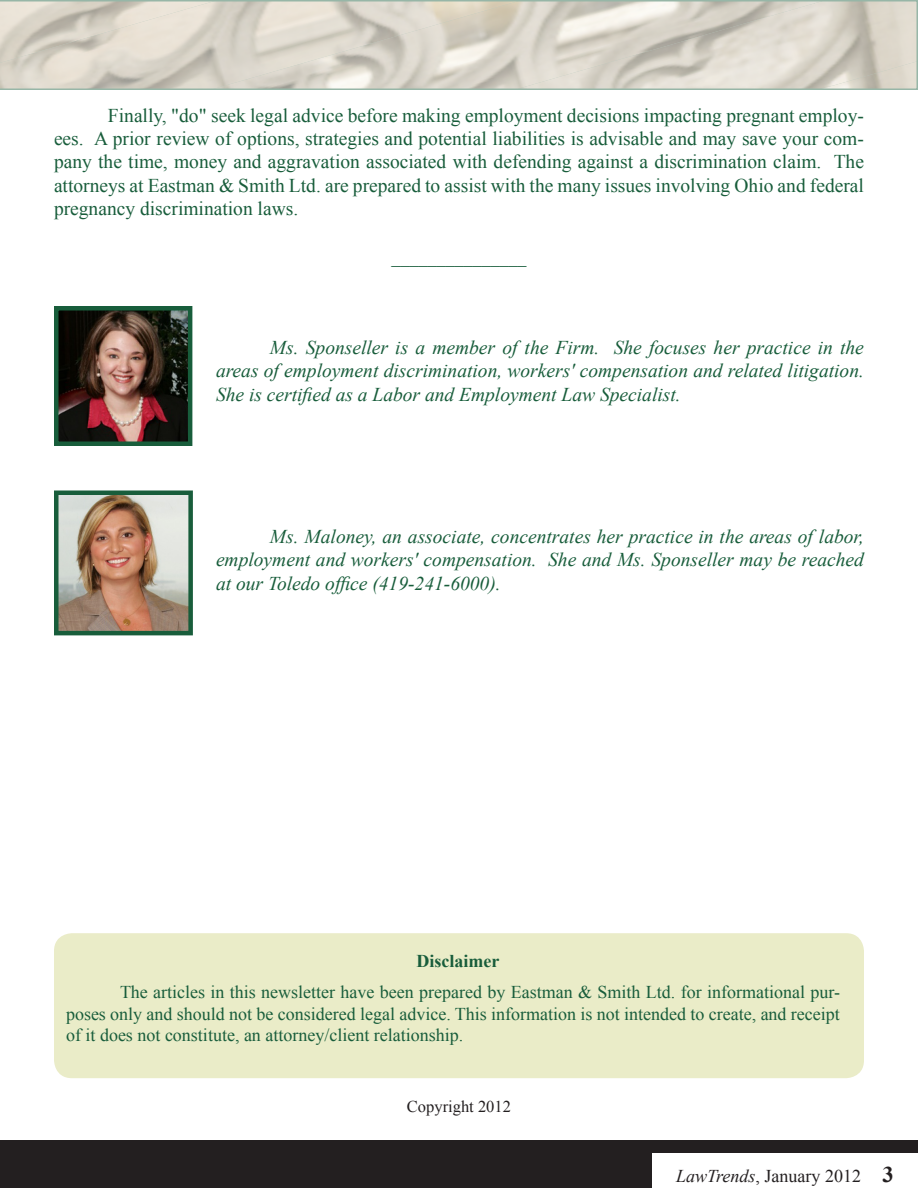
<style>
.page{position:relative;width:918px;height:1188px;background:#fff}
.page>*{position:absolute;margin:0;border:0;box-sizing:border-box;transform-origin:0 0}
.t1{font:22.5px "Times New Roman";color:#231f20}
.t2{font:19.5px/23.4px "Times New Roman";color:#185d3b;text-align:justify}
.t3{font:italic 19.5px/23.4px "Times New Roman";color:#185d3b;text-align:justify}
.t4{font:18px/21.6px "Times New Roman";color:#185d3b;text-align:justify}
.t5{font:18px "Times New Roman";color:#231f20}
.t6{font:700 18px "Times New Roman";color:#185d3b}
.t7{font:16.5px "Times New Roman";color:#231f20}
.s1{font-style:italic}
.s2{font-weight:700;font-size:22.5px}
</style>
<div class="page">
<div style="left:0;top:1141px;width:918px;height:47px;background:#231f20"></div>
<div style="left:652px;top:1154px;width:266px;height:34px;background:#fff"></div>
<svg style="left:0;top:0;width:918px;height:90px"></svg>
<div style="left:54px;top:933px;width:810px;height:145px;background:#eaecc8;border-radius:18px"></div>
<img style="left:59px;top:311px;width:128px;height:130px">
<div style="left:54px;top:306px;width:138px;height:140px;border:4px solid #185d3b"></div>
<img style="left:59px;top:495px;width:129px;height:135px">
<div style="left:54px;top:490px;width:139px;height:145px;border:4px solid #185d3b"></div>
<p class="t2" style="left:54px;top:103px;width:812px;text-indent:54px">Finally, "do" seek legal advice before making employment decisions impacting pregnant employ&shy;ees. A prior review of options, strategies and potential liabilities is advisable and may save your com&shy;pany the time, money and aggravation associated with defending against a discrimination claim. The attorneys at Eastman &amp; Smith Ltd. are prepared to assist with the many issues involving Ohio and federal pregnancy discrimination laws.</p>
<p class="t4" style="left:392px;top:246px;width:136px">_______________</p>
<p class="t3" style="left:216px;top:335px;width:650px;text-indent:54px">Ms. Sponseller is a member of the Firm. She focuses her practice in the areas of employment discrimination, workers' compensation and related litigation.<br>She is certified as a Labor and Employment Law Specialist.</p>
<p class="t3" style="left:216px;top:524px;width:649px;text-indent:54px">Ms. Maloney, an associate, concentrates her practice in the areas of labor, employment and workers' compensation. She and Ms. Sponseller may be reached at our Toledo office (419-241-6000).</p>
<p class="t6" style="left:417px;top:949px;width:84px">Disclaimer</p>
<p class="t4" style="left:66px;top:981px;width:775px;text-indent:54px">The articles in this newsletter have been prepared by Eastman &amp; Smith Ltd. for informational pur&shy;poses only and should not be considered legal advice. This information is not intended to create, and receipt of it does not constitute, an attorney/client relationship.</p>
<p class="t7" style="left:407px;top:1095px;width:106px">Copyright 2012</p>
<p class="t1" style="left:890px;top:1149px;width:13px">3</p>
<p class="t5" style="left:676px;top:1164px;width:219px"><span class="s1">LawTrends</span>, January 2012 <span class="s2">3</span></p>
</div>
